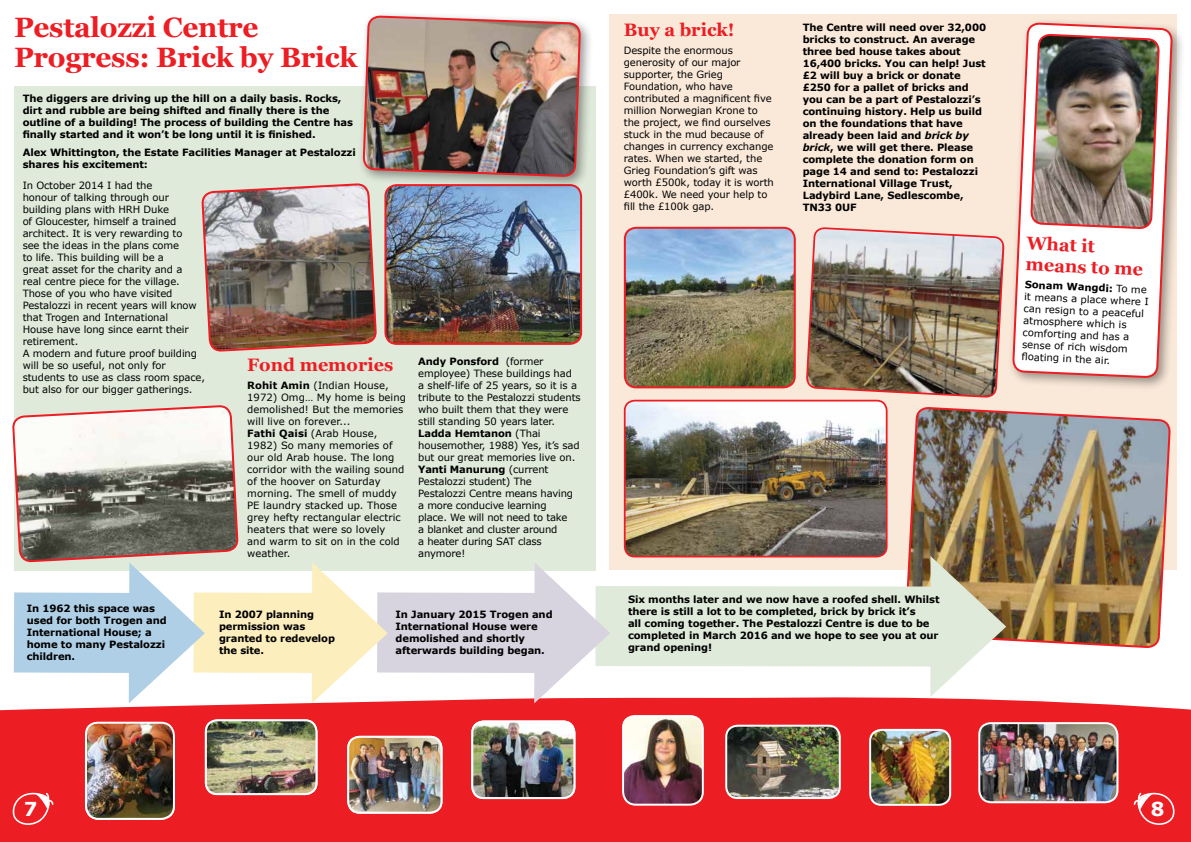
<style>
.page{position:relative;width:1191px;height:842px;background:#fff}
.page>*{position:absolute;margin:0;border:0;box-sizing:border-box;transform-origin:0 0}
.t1{font:700 28px/30px "Georgia";letter-spacing:-.01em;color:#ed1d24}
.t2{font:700 19.2px "Verdana";color:#fff}
.t3{font:700 18px/21.1px "Georgia";color:#ed1d24}
.t4{font:10px/12px "Verdana";letter-spacing:-.01em;color:#000}
.t5{font:700 10px/12px "Verdana";letter-spacing:-.01em;color:#000}
.s1{font-style:italic}
.s2{font-weight:700}
</style>
<div class="page">
<div style="left:0;top:700px;width:1191px;height:142px;background:#ed1d24"></div>
<svg style="left:12px;top:791px;width:42px;height:35px"></svg>
<svg style="left:1132px;top:791px;width:43px;height:35px;background:#ef4248"></svg>
<div style="left:14px;top:86px;width:581px;height:485px;background:#dfeada"></div>
<div style="left:609px;top:14px;width:567px;height:556px;background:#fae9d9"></div>
<img style="left:202px;top:184px;width:174px;height:167px">
<img style="left:625px;top:401px;width:259px;height:145px">
<div style="left:624px;top:400px;width:263px;height:157px;border:2px solid #ed1d24;border-radius:10px"></div>
<img style="left:909px;top:411px;width:261px;height:237px">
<img style="left:805px;top:227px;width:200px;height:217px">
<svg style="left:595px;top:546px;width:429px;height:161px"></svg>
<svg style="left:930px;top:556px;width:76px;height:141px"></svg>
<svg style="left:406px;top:552px;width:222px;height:161px"></svg>
<svg style="left:534px;top:562px;width:76px;height:141px"></svg>
<svg style="left:223px;top:592px;width:183px;height:121px"></svg>
<svg style="left:312px;top:563px;width:76px;height:140px"></svg>
<svg style="left:0;top:627px;width:223px;height:86px"></svg>
<svg style="left:13px;top:341px;width:225px;height:286px"></svg>
<img style="left:979px;top:723px;width:138px;height:79px">
<div style="left:978px;top:722px;width:140px;height:81px;border:2px solid #fff;border-radius:12px"></div>
<img style="left:206px;top:720px;width:110px;height:74px">
<div style="left:205px;top:719px;width:112px;height:76px;border:2px solid #fff;border-radius:11px"></div>
<img style="left:348px;top:737px;width:93px;height:76px">
<div style="left:347px;top:736px;width:95px;height:78px;border:2px solid #fff;border-radius:11px"></div>
<img style="left:472px;top:721px;width:102px;height:77px">
<div style="left:471px;top:720px;width:104px;height:79px;border:2px solid #fff;border-radius:11px"></div>
<img style="left:621px;top:714px;width:84px;height:93px">
<img style="left:726px;top:726px;width:113px;height:72px">
<div style="left:725px;top:725px;width:115px;height:74px;border:2px solid #fff;border-radius:11px"></div>
<img style="left:870px;top:730px;width:80px;height:75px">
<div style="left:869px;top:729px;width:82px;height:77px;border:2px solid #fff;border-radius:11px"></div>
<img style="left:84px;top:721px;width:92px;height:100px">
<img style="left:387px;top:272px;width:194px;height:72px">
<div style="left:384px;top:184px;width:198px;height:161px;border:2px solid #ed1d24;border-radius:11px"></div>
<img style="left:625px;top:228px;width:169px;height:159px">
<div style="left:624px;top:227px;width:171px;height:161px;border:2px solid #ed1d24;border-radius:11px"></div>
<div style="left:357px;top:10px;width:237px;height:180px;background:#000;opacity:.4"></div>
<img style="left:362px;top:15px;width:220px;height:257px">
<div style="left:1007px;top:17px;width:178px;height:374px;background:#000;opacity:.4"></div>
<svg style="left:1011px;top:22px;width:162px;height:429px"></svg>
<img style="left:1029px;top:33px;width:131px;height:271px">
<h1 class="t1" style="left:14px;top:11px;width:344px">Pestalozzi Centre<br>Progress: Brick by Brick</h1>
<p class="t5" style="left:802px;top:21px;width:185px">The Centre will need over 32,000 bricks to construct. An average three bed house takes about<br>16,400 bricks. You can help! Just £2 will buy a brick or donate £250 for a pallet of bricks and you can be a part of Pestalozzi’s continuing history. Help us build on the foundations that have already been laid and <span class="s1">brick by brick</span>, we will get there. Please complete the donation form on page 14 and send to: Pestalozzi<br>International Village Trust,<br>Ladybird Lane, Sedlescombe,<br>TN33 0UF</p>
<h3 class="t3" style="left:624px;top:19px;width:112px">Buy a brick!</h3>
<p class="t4" style="left:624px;top:44px;width:151px">Despite the enormous generosity of our major supporter, the Grieg<br>Foundation, who have contributed a magnificent five million Norwegian Krone to the project, we find ourselves stuck in the mud because of changes in currency exchange rates. When we started, the<br>Grieg Foundation’s gift was worth £500k, today it is worth £400k. We need your help to fill the £100k gap.</p>
<p class="t5" style="left:23px;top:93px;width:332px">The diggers are driving up the hill on a daily basis. Rocks, dirt and rubble are being shifted and finally there is the outline of a building! The process of building the Centre has finally started and it won’t be long until it is finished.</p>
<p class="t5" style="left:23px;top:147px;width:335px">Alex Whittington, the Estate Facilities Manager at Pestalozzi shares his excitement:</p>
<p class="t4" style="left:23px;top:179px;width:184px">In October 2014 I had the<br>honour of talking through our building plans with HRH Duke<br>of Gloucester, himself a trained architect. It is very rewarding to<br>see the ideas in the plans come<br>to life. This building will be a<br>great asset for the charity and a<br>real centre piece for the village.<br>Those of you who have visited<br>Pestalozzi in recent years will know that Trogen and International<br>House have long since earnt their retirement.<br>A modern and future proof building will be so useful, not only for students to use as class room space, but also for our bigger gatherings.</p>
<p class="t4" style="left:418px;top:355px;width:164px"><span class="s2">Andy Ponsford</span> (former employee) These buildings had<br>a shelf-life of 25 years, so it is a tribute to the Pestalozzi students who built them that they were still standing 50 years later.<br><span class="s2">Ladda Hemtanon</span> (Thai housemother, 1988) Yes, it’s sad but our great memories live on.<br><span class="s2">Yanti Manurung</span> (current<br>Pestalozzi student) The<br>Pestalozzi Centre means having a more conducive learning<br>place. We will not need to take<br>a blanket and cluster around<br>a heater during SAT class anymore!</p>
<h3 class="t3" style="left:247px;top:353px;width:148px">Fond memories</h3>
<p class="t4" style="left:247px;top:379px;width:160px"><span class="s2">Rohit Amin</span> (Indian House,<br>1972) Omg… My home is being demolished! But the memories will live on forever...<br><span class="s2">Fathi Qaisi</span> (Arab House,<br>1982) So many memories of our old Arab house. The long corridor with the wailing sound of the hoover on Saturday morning. The smell of muddy<br>PE laundry stacked up. Those grey hefty rectangular electric heaters that were so lovely and warm to sit on in the cold weather.</p>
<p class="t5" style="left:27px;top:603px;width:141px">In 1962 this space was used for both Trogen and<br>International House; a home to many Pestalozzi children.</p>
<p class="t5" style="left:219px;top:609px;width:117px">In 2007 planning permission was granted to redevelop the site.</p>
<p class="t5" style="left:395px;top:609px;width:159px">In January 2015 Trogen and<br>International House were demolished and shortly afterwards building began.</p>
<p class="t5" style="left:628px;top:594px;width:313px">Six months later and we now have a roofed shell. Whilst there is still a lot to be completed, brick by brick it’s<br>all coming together. The Pestalozzi Centre is due to be completed in March 2016 and we hope to see you at our grand opening!</p>
<h3 class="t3" style="left:1026px;top:232px;width:119px;rotate:2deg">What it means to me</h3>
<p class="t4" style="left:1025px;top:278px;width:126px;rotate:3deg"><span class="s2">Sonam Wangdi:</span> To me it means a place where I can resign to a peaceful atmosphere which is comforting and has a sense of rich wisdom<br>fl oating in the air.</p>
<h2 class="t2" style="left:24px;top:796px;width:15px">7</h2>
<h2 class="t2" style="left:1150px;top:796px;width:15px">8</h2>
</div>
